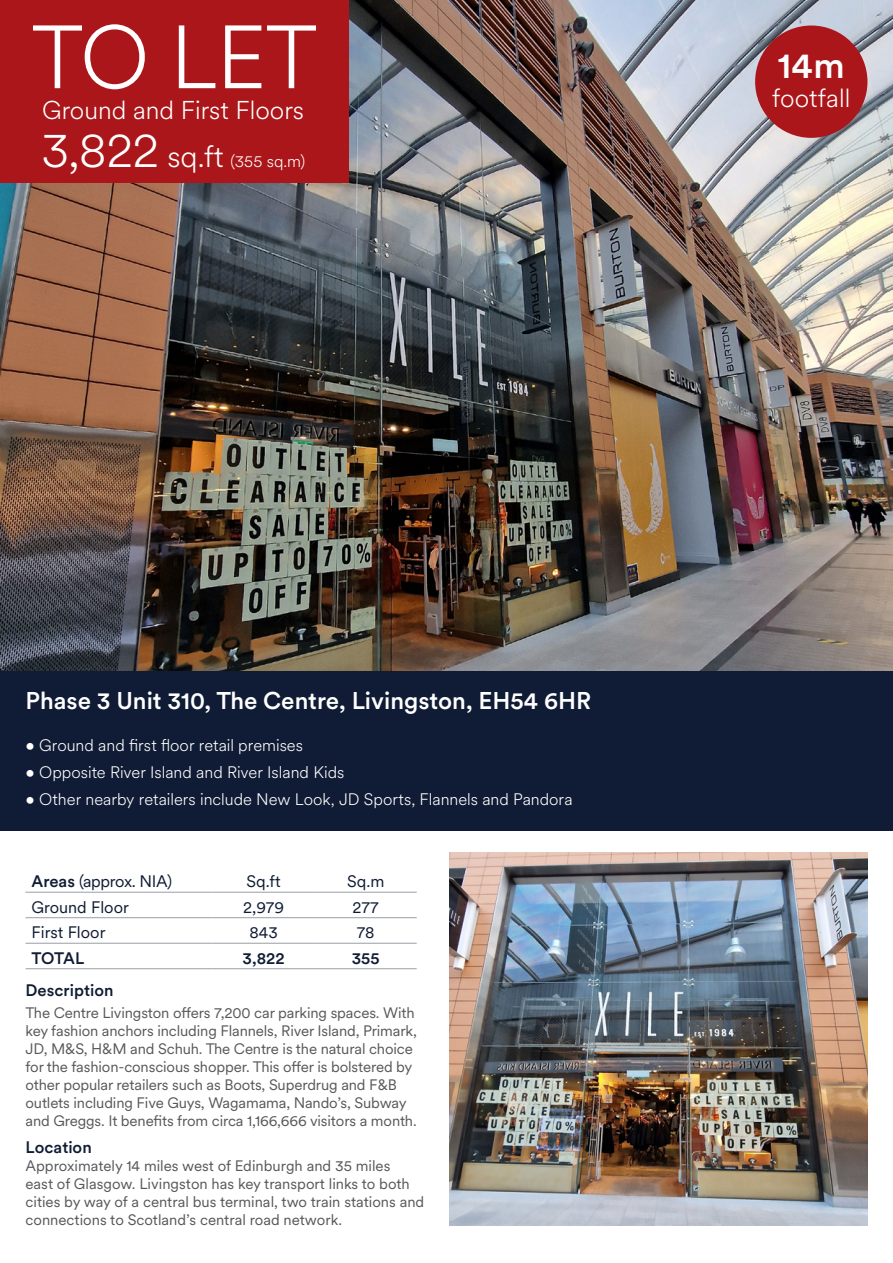
<style>
.page{position:relative;width:893px;height:1263px;background:#fff}
.page>*{position:absolute;margin:0;border:0;box-sizing:border-box;transform-origin:0 0}
.t1{font:300 88.5px "Circular XX";color:#fff}
.t2{font:500 36px "Circular XX";color:#fff}
.t3{font:300 25.5px "Circular XX";color:#fff}
.t4{font:500 24px "Circular XX";color:#fff}
.t5{font:300 16.5px "Circular XX";color:#fff}
.t6{font:16.5px "Circular XX";color:#0f1c34}
.HEADERS{font:500 16.5px "Circular XX";color:#0f1c34}
.t7{font:16.5px "Circular XX";letter-spacing:-.02em;color:#0f1c34}
.HEADERS-2{font:15px/18px "Circular XX";letter-spacing:-.01em;color:#57585a}
.s1{font-size:49.5px}
.s2{font-size:30px}
.s3{font-weight:500}
</style>
<div class="page">
<img style="left:0;top:0;width:893px;height:671px">
<div style="left:0;top:0;width:349px;height:183px;background:#ab161a"></div>
<div style="left:0;top:671px;width:893px;height:159px;background:#101c35"></div>
<img style="left:449px;top:853px;width:418px;height:373px">
<svg style="left:213px;top:891px;width:204px;height:1px"></svg>
<hr style="left:26px;top:968px;width:187px;height:1px;background:#989ea7">
<hr style="left:213px;top:968px;width:102px;height:1px;background:#989ea7">
<hr style="left:315px;top:968px;width:102px;height:1px;background:#989ea7">
<hr style="left:26px;top:892px;width:187px;height:1px;background:#989ea7">
<hr style="left:213px;top:892px;width:102px;height:1px;background:#989ea7">
<hr style="left:315px;top:892px;width:102px;height:1px;background:#989ea7">
<hr style="left:26px;top:917px;width:187px;height:1px;background:#989ea7">
<hr style="left:213px;top:917px;width:102px;height:1px;background:#989ea7">
<hr style="left:315px;top:917px;width:102px;height:1px;background:#989ea7">
<hr style="left:26px;top:943px;width:187px;height:1px;background:#989ea7">
<hr style="left:213px;top:943px;width:102px;height:1px;background:#989ea7">
<hr style="left:315px;top:943px;width:102px;height:1px;background:#989ea7">
<div style="left:755px;top:26px;width:112px;height:112px;background:#ab161a;border-radius:50%"></div>
<p class="t1" style="left:31px;top:-2px;width:288px">TO LET</p>
<p class="t3" style="left:42px;top:93px;width:263px">Ground and First Floors</p>
<p class="t5" style="left:41px;top:151px;width:266px"><span class="s1">3,822</span> <span class="s2">sq.ft</span> (355 sq.m)</p>
<p class="t2" style="left:778px;top:41px;width:68px">14m</p>
<p class="t3" style="left:772px;top:81px;width:80px">footfall</p>
<p class="t4" style="left:26px;top:684px;width:567px">Phase 3 Unit 310, The Centre, Livingston, EH54 6HR</p>
<p class="t5" style="left:26px;top:735px;width:279px">• Ground and first floor retail premises</p>
<p class="t5" style="left:26px;top:761px;width:320px">• Opposite River Island and River Island Kids</p>
<p class="t5" style="left:26px;top:788px;width:549px">• Other nearby retailers include New Look, JD Sports, Flannels and Pandora</p>
<p class="t7" style="left:32px;top:870px;width:142px"><span class="s3">Areas</span> (approx. NIA)</p>
<p class="t6" style="left:247px;top:870px;width:36px">Sq.ft</p>
<p class="t6" style="left:347px;top:870px;width:39px">Sq.m</p>
<p class="t6" style="left:32px;top:896px;width:99px">Ground Floor</p>
<p class="t6" style="left:243px;top:896px;width:43px">2,979</p>
<p class="t6" style="left:353px;top:896px;width:28px">277</p>
<p class="t6" style="left:32px;top:921px;width:75px">First Floor</p>
<p class="t6" style="left:249px;top:921px;width:30px">843</p>
<p class="t6" style="left:357px;top:921px;width:19px">78</p>
<p class="HEADERS" style="left:32px;top:947px;width:54px">TOTAL</p>
<p class="HEADERS" style="left:243px;top:947px;width:43px">3,822</p>
<p class="HEADERS" style="left:352px;top:947px;width:29px">355</p>
<p class="HEADERS-2" style="left:26px;top:1003px;width:393px">The Centre Livingston offers 7,200 car parking spaces. With key fashion anchors including Flannels, River Island, Primark, JD, M&amp;S, H&amp;M and Schuh. The Centre is the natural choice for the fashion-conscious shopper. This offer is bolstered by other popular retailers such as Boots, Superdrug and F&amp;B outlets including Five Guys, Wagamama, Nando’s, Subway and Greggs. It benefits from circa 1,166,666 visitors a month.</p>
<p class="HEADERS" style="left:26px;top:1136px;width:68px">Location</p>
<p class="HEADERS-2" style="left:26px;top:1156px;width:400px">Approximately 14 miles west of Edinburgh and 35 miles<br>east of Glasgow. Livingston has key transport links to both cities by way of a central bus terminal, two train stations and connections to Scotland’s central road network.</p>
</div>
